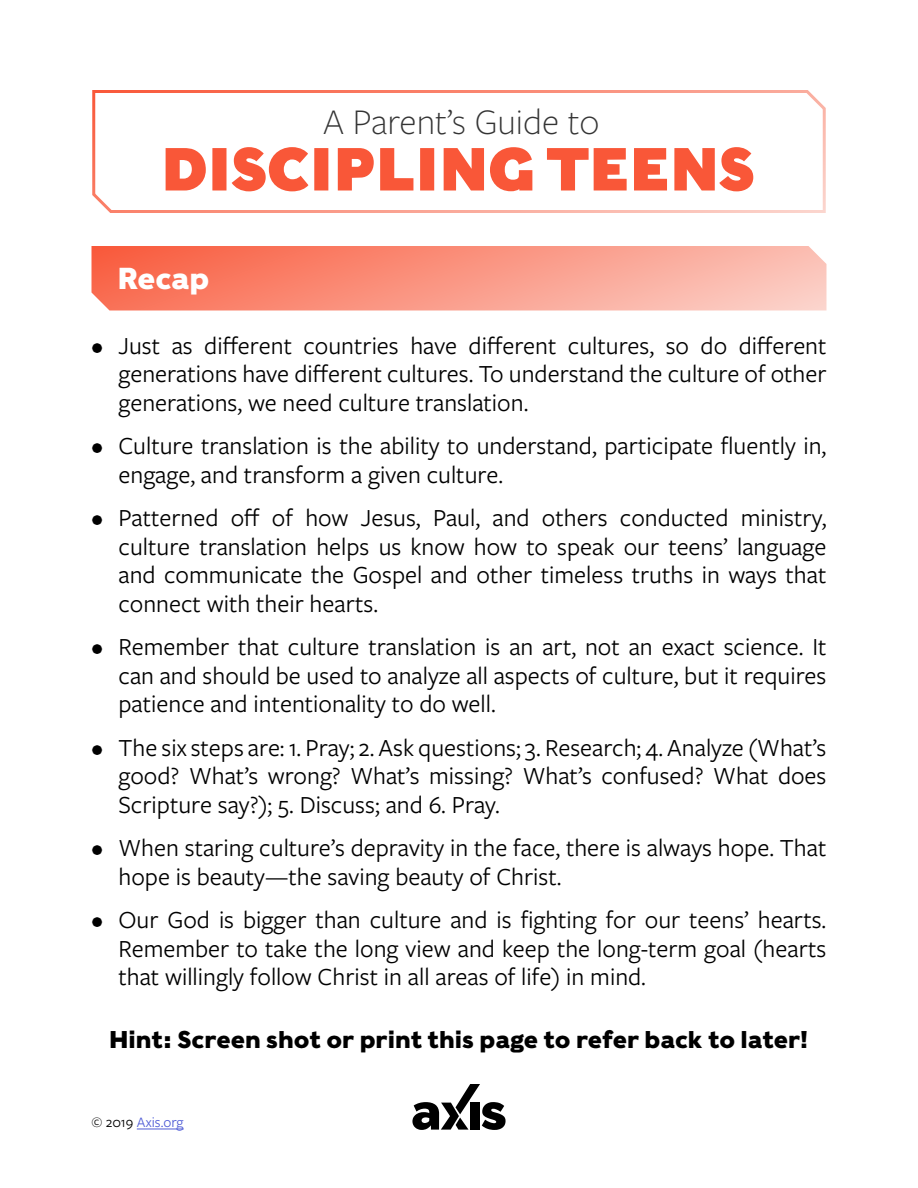
<style>
.page{position:relative;width:918px;height:1188px;background:#fff}
.page>*{position:absolute;margin:0;border:0;box-sizing:border-box;transform-origin:0 0}
.t1{font:900 60px "Caslons Egyptian";color:#f95738}
.t2{font:300 37.5px "Freight Sans Pro";color:#343434}
.t3{font:700 30px "Caslons Egyptian";letter-spacing:-.005em;color:#fff}
.t4{font:25.5px/28.5px "Freight Sans Pro";color:#000;text-align:justify}
.t5{font:700 24px "Caslons Egyptian";color:#000}
.t6{font:15px "Freight Sans Pro";color:#4f5cd6}
.s1{color:#000}
</style>
<div class="page">
<svg style="left:92px;top:246px;width:734px;height:64px;background:#fa9784"></svg>
<svg style="left:92px;top:90px;width:734px;height:123px"></svg>
<svg style="left:412px;top:1084px;width:94px;height:46px"></svg>
<hr style="left:137px;top:1129px;width:47px;height:1px;background:#4f5cd6">
<h2 class="t2" style="left:323px;top:97px;width:278px">A Parent’s Guide to</h2>
<h1 class="t1" style="left:161px;top:130px;width:596px">DISCIPLING TEENS</h1>
<p class="t3" style="left:117px;top:259px;width:94px">Recap</p>
<p class="t4" style="left:119px;top:330px;width:710px;text-indent:-27px">• Just as different countries have different cultures, so do different generations have different cultures. To understand the culture of other generations, we need culture translation.</p>
<p class="t4" style="left:119px;top:430px;width:709px;text-indent:-27px">• Culture translation is the ability to understand, participate fluently in, engage, and transform a given culture.</p>
<p class="t4" style="left:119px;top:502px;width:709px;text-indent:-27px">• Patterned off of how Jesus, Paul, and others conducted ministry, culture translation helps us know how to speak our teens’ language and communicate the Gospel and other timeless truths in ways that connect with their hearts.</p>
<p class="t4" style="left:119px;top:631px;width:710px;text-indent:-27px">• Remember that culture translation is an art, not an exact science. It can and should be used to analyze all aspects of culture, but it requires patience and intentionality to do well.</p>
<p class="t4" style="left:119px;top:732px;width:710px;text-indent:-27px">• The six steps are: 1. Pray; 2. Ask questions; 3. Research; 4. Analyze (What’s good? What’s wrong? What’s missing? What’s confused? What does Scripture say?); 5. Discuss; and 6. Pray.</p>
<p class="t4" style="left:119px;top:833px;width:709px;text-indent:-27px">• When staring culture’s depravity in the face, there is always hope. That hope is beauty—the saving beauty of Christ.</p>
<p class="t4" style="left:119px;top:905px;width:709px;text-indent:-27px">• Our God is bigger than culture and is fighting for our teens’ hearts.<br>Remember to take the long view and keep the long-term goal (hearts that willingly follow Christ in all areas of life) in mind.</p>
<p class="t5" style="left:109px;top:1023px;width:701px">Hint: Screen shot or print this page to refer back to later!</p>
<p class="t6" style="left:92px;top:1112px;width:94px"><span class="s1">© 2019</span> Axis.org</p>
</div>
